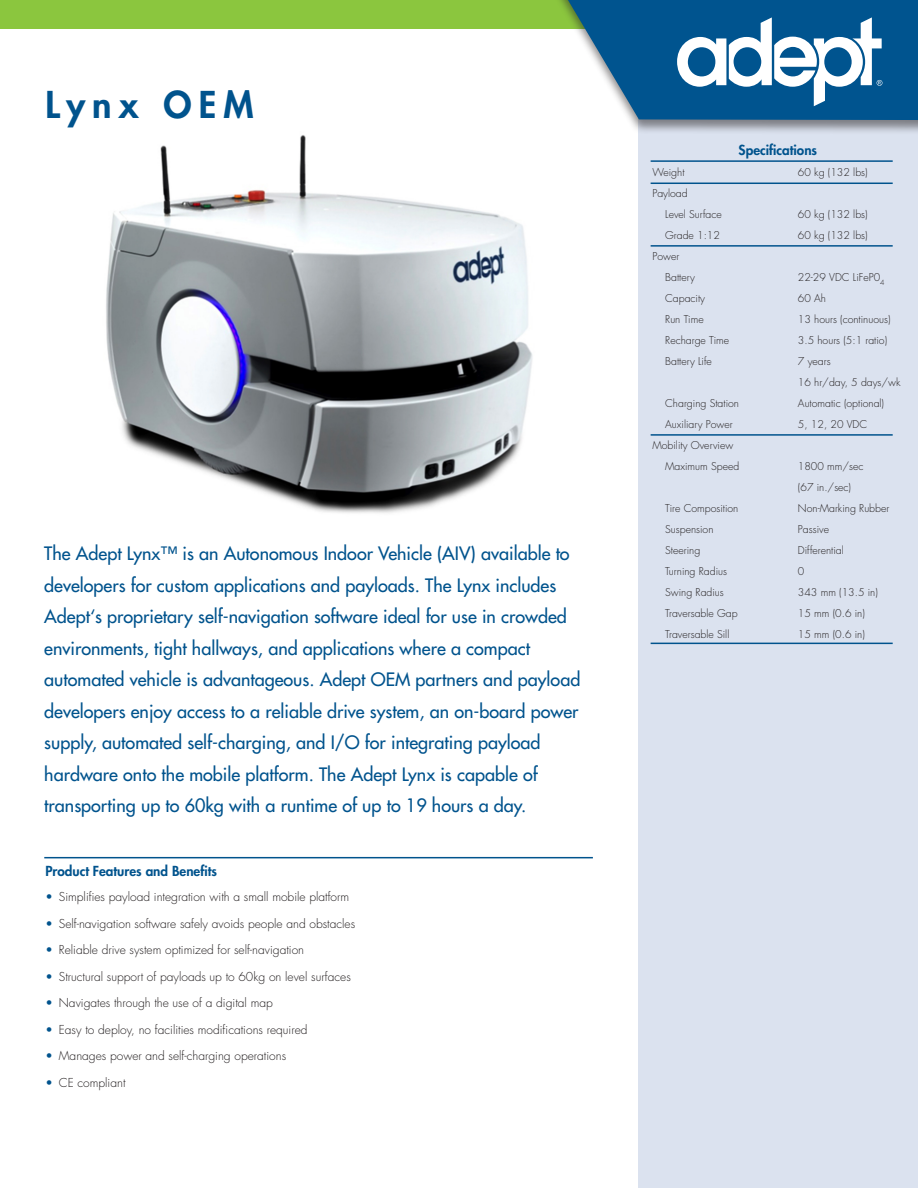
<style>
.page{position:relative;width:918px;height:1188px;background:#fff}
.page>*{position:absolute;margin:0;border:0;box-sizing:border-box;transform-origin:0 0}
.t1{font:800 36px "Futura";letter-spacing:.2em;color:#00538d}
.Lean-in_text{font:18px/31.5px "Futura";color:#00538d}
.t2{font:800 13.5px "Futura";color:#00538d}
.Body_text___Bullets{font:300 12px "Futura";color:#231f20}
.t3{font:300 10.5px "Futura";color:#231f20}
.s1{color:#00538d}
</style>
<div class="page">
<div style="left:0;top:0;width:918px;height:29px;background:#8bc63e"></div>
<div style="left:639px;top:116px;width:279px;height:1072px;background:#dbe2ef"></div>
<div style="left:536px;top:0;width:382px;height:135px;background:#231f20;opacity:.51"></div>
<svg style="left:543px;top:0;width:375px;height:120px;fill:#00548f"></svg>
<svg style="left:677px;top:17px;width:205px;height:89px"></svg>
<hr style="left:44px;top:857px;width:549px;height:1px;background:#00538d">
<hr style="left:651px;top:160px;width:242px;height:2px;background:#00538d">
<hr style="left:651px;top:183px;width:242px;height:1px;background:#00538d">
<hr style="left:651px;top:434px;width:242px;height:2px;background:#00538d">
<hr style="left:651px;top:245px;width:242px;height:2px;background:#00538d">
<img style="left:106px;top:135px;width:427px;height:378px">
<hr style="left:651px;top:643px;width:242px;height:1px;background:#00538d">
<p class="t1" style="left:45px;top:81px;width:210px">Lynx OEM</p>
<p class="Lean-in_text" style="left:44px;top:538px;width:538px">The Adept Lynx™ is an Autonomous Indoor Vehicle (AIV) available to developers for custom applications and payloads. The Lynx includes Adept‘s proprietary self-navigation software ideal for use in crowded environments, tight hallways, and applications where a compact automated vehicle is advantageous. Adept OEM partners and payload developers enjoy access to a reliable drive system, an on-board power supply, automated self-charging, and I/O for integrating payload hardware onto the mobile platform. The Adept Lynx is capable of transporting up to 60kg with a runtime of up to 19 hours a day.</p>
<p class="t2" style="left:45px;top:862px;width:173px">Product Features and Benefits</p>
<p class="Body_text___Bullets" style="left:45px;top:889px;width:305px"><span class="s1">•</span> Simplifies payload integration with a small mobile platform</p>
<p class="Body_text___Bullets" style="left:45px;top:916px;width:311px"><span class="s1">•</span> Self-navigation software safely avoids people and obstacles</p>
<p class="Body_text___Bullets" style="left:45px;top:942px;width:260px"><span class="s1">•</span> Reliable drive system optimized for self-navigation</p>
<p class="Body_text___Bullets" style="left:45px;top:969px;width:307px"><span class="s1">•</span> Structural support of payloads up to 60kg on level surfaces</p>
<p class="Body_text___Bullets" style="left:45px;top:995px;width:229px"><span class="s1">•</span> Navigates through the use of a digital map</p>
<p class="Body_text___Bullets" style="left:45px;top:1022px;width:264px"><span class="s1">•</span> Easy to deploy, no facilities modifications required</p>
<p class="Body_text___Bullets" style="left:45px;top:1048px;width:242px"><span class="s1">•</span> Manages power and self-charging operations</p>
<p class="Body_text___Bullets" style="left:45px;top:1075px;width:82px"><span class="s1">•</span> CE compliant</p>
<p class="t2" style="left:739px;top:141px;width:80px">Specifications</p>
<p class="t3" style="left:652px;top:166px;width:34px">Weight</p>
<p class="t3" style="left:798px;top:166px;width:71px">60 kg (132 lbs)</p>
<p class="t3" style="left:652px;top:187px;width:37px">Payload</p>
<p class="t3" style="left:665px;top:208px;width:58px">Level Surface</p>
<p class="t3" style="left:798px;top:208px;width:71px">60 kg (132 lbs)</p>
<p class="t3" style="left:665px;top:229px;width:56px">Grade 1:12</p>
<p class="t3" style="left:798px;top:229px;width:71px">60 kg (132 lbs)</p>
<p class="t3" style="left:652px;top:250px;width:28px">Power</p>
<p class="t3" style="left:665px;top:271px;width:31px">Battery</p>
<p class="t3" style="left:798px;top:271px;width:88px">22-29 VDC LiFeP0<sub>4</sub></p>
<p class="t3" style="left:665px;top:292px;width:41px">Capacity</p>
<p class="t3" style="left:798px;top:292px;width:30px">60 Ah</p>
<p class="t3" style="left:665px;top:313px;width:40px">Run Time</p>
<p class="t3" style="left:798px;top:313px;width:94px">13 hours (continuous)</p>
<p class="t3" style="left:665px;top:334px;width:65px">Recharge Time</p>
<p class="t3" style="left:798px;top:334px;width:91px">3.5 hours (5:1 ratio)</p>
<p class="t3" style="left:665px;top:355px;width:48px">Battery Life</p>
<p class="t3" style="left:798px;top:355px;width:34px">7 years</p>
<p class="t3" style="left:798px;top:376px;width:104px">16 hr/day, 5 days/wk</p>
<p class="t3" style="left:665px;top:397px;width:75px">Charging Station</p>
<p class="t3" style="left:798px;top:397px;width:88px">Automatic (optional)</p>
<p class="t3" style="left:665px;top:418px;width:69px">Auxiliary Power</p>
<p class="t3" style="left:798px;top:418px;width:71px">5, 12, 20 VDC</p>
<p class="t3" style="left:652px;top:439px;width:82px">Mobility Overview</p>
<p class="t3" style="left:665px;top:460px;width:76px">Maximum Speed</p>
<p class="t3" style="left:798px;top:460px;width:67px">1800 mm/sec</p>
<p class="t3" style="left:798px;top:481px;width:55px">(67 in./sec)</p>
<p class="t3" style="left:665px;top:502px;width:75px">Tire Composition</p>
<p class="t3" style="left:798px;top:502px;width:93px">Non-Marking Rubber</p>
<p class="t3" style="left:665px;top:523px;width:50px">Suspension</p>
<p class="t3" style="left:798px;top:523px;width:33px">Passive</p>
<p class="t3" style="left:665px;top:544px;width:37px">Steering</p>
<p class="t3" style="left:798px;top:544px;width:47px">Differential</p>
<p class="t3" style="left:665px;top:565px;width:63px">Turning Radius</p>
<p class="t3" style="left:798px;top:565px;width:8px">0</p>
<p class="t3" style="left:665px;top:586px;width:60px">Swing Radius</p>
<p class="t3" style="left:798px;top:586px;width:81px">343 mm (13.5 in)</p>
<p class="t3" style="left:665px;top:607px;width:74px">Traversable Gap</p>
<p class="t3" style="left:798px;top:607px;width:68px">15 mm (0.6 in)</p>
<p class="t3" style="left:665px;top:628px;width:66px">Traversable Sill</p>
<p class="t3" style="left:798px;top:628px;width:68px">15 mm (0.6 in)</p>
</div>
